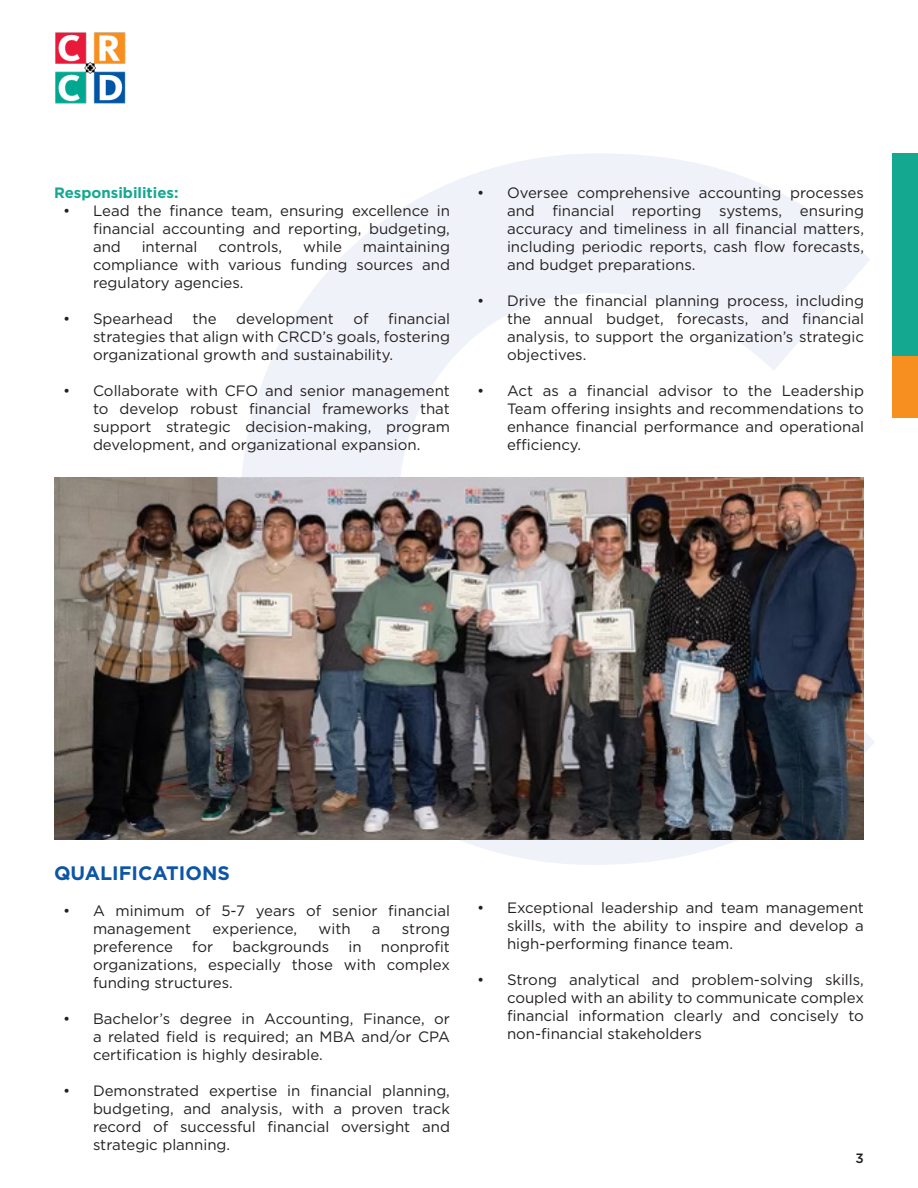
<style>
.page{position:relative;width:918px;height:1188px;background:#fff}
.page>*{position:absolute;margin:0;border:0;box-sizing:border-box;transform-origin:0 0}
.tabs_new{font:700 19.5px "Gotham";color:#0e56a5}
.tabs{font:15px/18px "Gotham";color:#231f20;text-align:justify}
.tabs-2{font:700 15px "Gotham";color:#15a890}
.t1{font:500 13.5px "Gotham";color:#231f20}
</style>
<div class="page">
<img style="left:55px;top:32px;width:71px;height:72px">
<svg style="left:242px;top:154px;width:633px;height:711px"></svg>
<div style="left:892px;top:153px;width:26px;height:203px;background:#15a890"></div>
<div style="left:892px;top:356px;width:26px;height:62px;background:#f68f20"></div>
<img style="left:54px;top:477px;width:810px;height:363px">
<p class="tabs-2" style="left:54px;top:183px;width:126px">Responsibilities:</p>
<p class="tabs" style="left:93px;top:201px;width:358px;text-indent:-30px">• Lead the finance team, ensuring excellence in financial accounting and reporting, budgeting, and</p>
<p class="tabs" style="left:142px;top:237px;width:57px">internal</p>
<p class="tabs" style="left:218px;top:237px;width:65px">controls,</p>
<p class="tabs" style="left:303px;top:237px;width:40px">while</p>
<p class="tabs" style="left:93px;top:237px;width:359px;text-indent:270px">maintaining compliance with various funding sources and regulatory agencies.</p>
<p class="tabs" style="left:63px;top:309px;width:111px">• Spearhead</p>
<p class="tabs" style="left:193px;top:309px;width:26px">the</p>
<p class="tabs" style="left:236px;top:309px;width:99px">development</p>
<p class="tabs" style="left:353px;top:309px;width:17px">of</p>
<p class="tabs" style="left:93px;top:309px;width:359px;text-indent:295px">financial strategies that align with CRCD’s goals, fostering organizational growth and sustainability.</p>
<p class="tabs" style="left:93px;top:381px;width:359px;text-indent:-30px">• Collaborate with CFO and senior management to develop robust financial frameworks that support strategic decision-making, program development, and organizational expansion.</p>
<p class="tabs" style="left:507px;top:183px;width:359px;text-indent:-30px">• Oversee comprehensive accounting processes and financial reporting systems, ensuring accuracy and timeliness in all financial matters, including periodic reports, cash flow forecasts, and budget preparations.</p>
<p class="tabs" style="left:507px;top:291px;width:359px;text-indent:-30px">• Drive the financial planning process, including the annual budget, forecasts, and financial analysis, to support the organization’s strategic objectives.</p>
<p class="tabs" style="left:507px;top:381px;width:358px;text-indent:-30px">• Act as a financial advisor to the Leadership Team offering insights and recommendations to enhance financial performance and operational efficiency.</p>
<p class="tabs_new" style="left:54px;top:860px;width:177px">QUALIFICATIONS</p>
<p class="tabs" style="left:93px;top:902px;width:358px;text-indent:-30px">• A minimum of 5-7 years of senior financial management</p>
<p class="tabs" style="left:212px;top:920px;width:86px">experience,</p>
<p class="tabs" style="left:318px;top:920px;width:34px">with</p>
<p class="tabs" style="left:372px;top:920px;width:10px">a</p>
<p class="tabs" style="left:402px;top:920px;width:50px">strong</p>
<p class="tabs" style="left:93px;top:938px;width:359px;text-indent:288px">nonprofit organizations, especially those with complex funding structures.</p>
<p class="tabs" style="left:93px;top:1010px;width:358px;text-indent:-30px">• Bachelor’s degree in Accounting, Finance, or a related field is required; an MBA and/or CPA certification is highly desirable.</p>
<p class="tabs" style="left:93px;top:1082px;width:359px;text-indent:-30px">• Demonstrated expertise in financial planning, budgeting, and analysis, with a proven track record of successful financial oversight and strategic planning.</p>
<p class="tabs" style="left:93px;top:938px;width:81px">preference</p>
<p class="tabs" style="left:192px;top:938px;width:23px">for</p>
<p class="tabs" style="left:233px;top:938px;width:98px">backgrounds</p>
<p class="tabs" style="left:348px;top:938px;width:15px">in</p>
<p class="tabs" style="left:507px;top:898px;width:359px;text-indent:-30px">• Exceptional leadership and team management skills, with the ability to inspire and develop a high-performing finance team.</p>
<p class="tabs" style="left:507px;top:970px;width:358px;text-indent:-30px">• Strong analytical and problem-solving skills, coupled with an ability to communicate complex financial information clearly and concisely to non-financial stakeholders</p>
<p class="t1" style="left:856px;top:1150px;width:10px">3</p>
</div>
